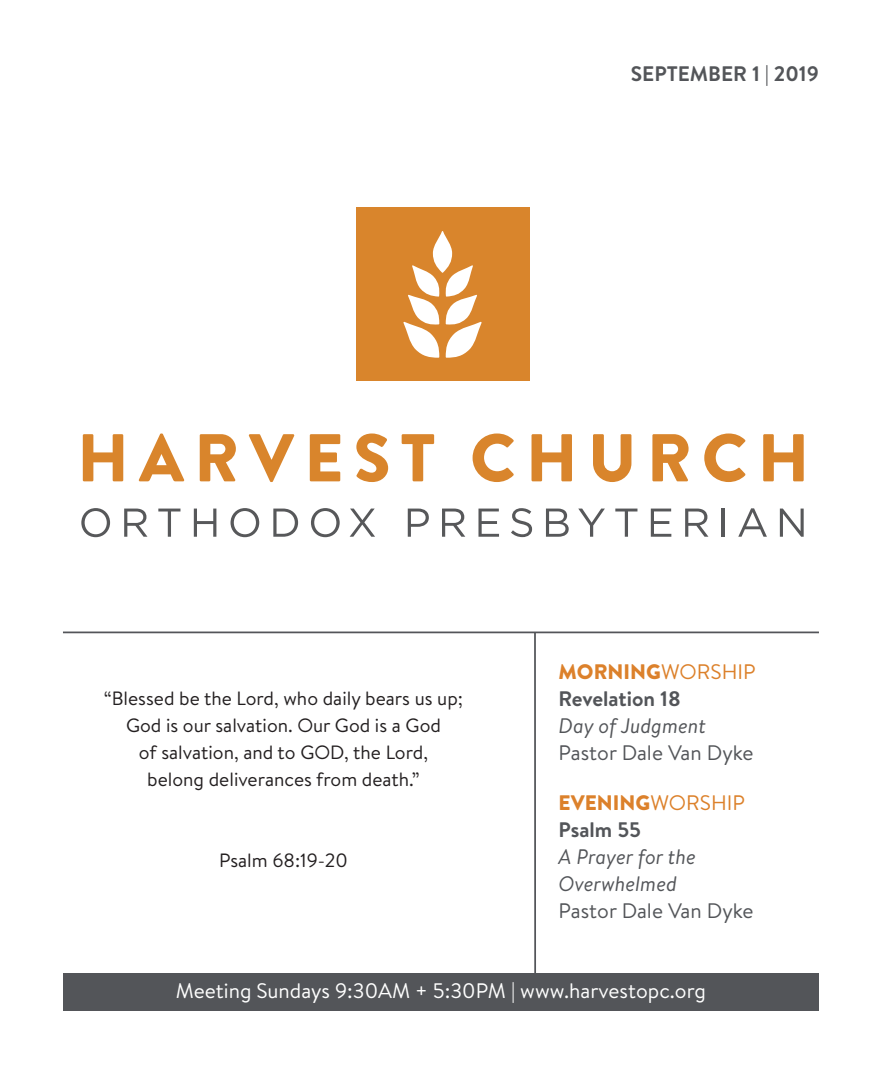
<style>
.page{position:relative;width:882px;height:1071px;background:#fff}
.page>*{position:absolute;margin:0;border:0;box-sizing:border-box;transform-origin:0 0}
.t1{font:21px "Brandon Text";color:#fff}
.t2{font:700 21px/26.9px "Brandon Text";color:#535559}
.t3{font:italic 21px/26.9px "Brandon Text";color:#535559}
.t4{font:21px "Brandon Text";color:#535559}
.t5{font:900 21px/26.9px "Brandon Text";color:#dc812b}
.t6{font:19.25px/26.9px "Brandon Text";color:#231f20;text-align:center}
.s1{font-weight:900;color:#dc812b}
.s2{font-weight:400;color:#dc812b}
.s3{font-weight:400}
.s4{font-weight:700;color:#535559}
</style>
<div class="page">
<hr style="left:534px;top:632px;width:2px;height:377px;background:#535559">
<div style="left:356px;top:208px;width:173px;height:173px;background:#d9852c"></div>
<svg style="left:403px;top:231px;width:79px;height:127px"></svg>
<svg style="left:83px;top:434px;width:40px;height:47px"></svg>
<svg style="left:139px;top:434px;width:45px;height:47px"></svg>
<svg style="left:200px;top:434px;width:36px;height:47px"></svg>
<svg style="left:249px;top:434px;width:46px;height:48px"></svg>
<svg style="left:310px;top:434px;width:30px;height:47px"></svg>
<svg style="left:356px;top:434px;width:32px;height:48px"></svg>
<svg style="left:402px;top:434px;width:32px;height:47px"></svg>
<svg style="left:473px;top:434px;width:41px;height:48px"></svg>
<svg style="left:532px;top:434px;width:40px;height:47px"></svg>
<svg style="left:593px;top:434px;width:38px;height:48px"></svg>
<svg style="left:652px;top:434px;width:37px;height:47px"></svg>
<svg style="left:704px;top:434px;width:42px;height:48px"></svg>
<svg style="left:763px;top:434px;width:41px;height:47px"></svg>
<svg style="left:81px;top:508px;width:29px;height:29px"></svg>
<svg style="left:124px;top:509px;width:23px;height:28px"></svg>
<svg style="left:158px;top:509px;width:22px;height:28px"></svg>
<svg style="left:194px;top:509px;width:22px;height:28px"></svg>
<svg style="left:231px;top:508px;width:28px;height:29px"></svg>
<svg style="left:273px;top:509px;width:25px;height:28px"></svg>
<svg style="left:311px;top:508px;width:29px;height:29px"></svg>
<svg style="left:350px;top:509px;width:25px;height:28px"></svg>
<svg style="left:408px;top:509px;width:21px;height:28px"></svg>
<svg style="left:442px;top:509px;width:23px;height:28px"></svg>
<svg style="left:478px;top:509px;width:21px;height:28px"></svg>
<svg style="left:511px;top:508px;width:21px;height:29px"></svg>
<svg style="left:546px;top:509px;width:23px;height:28px"></svg>
<svg style="left:578px;top:509px;width:27px;height:28px"></svg>
<svg style="left:615px;top:509px;width:22px;height:28px"></svg>
<svg style="left:651px;top:509px;width:20px;height:28px"></svg>
<svg style="left:685px;top:509px;width:23px;height:28px"></svg>
<hr style="left:722px;top:509px;width:3px;height:28px;background:#57585a">
<svg style="left:738px;top:508px;width:29px;height:29px"></svg>
<svg style="left:780px;top:509px;width:24px;height:28px"></svg>
<hr style="left:63px;top:632px;width:756px;height:1px;background:#535559">
<div style="left:63px;top:973px;width:756px;height:38px;background:#535559"></div>
<p class="t2" style="left:631px;top:62px;width:190px">SEPTEMBER 1 | 2019</p>
<p class="t6" style="left:104px;top:687px;width:361px">“Blessed be the Lord, who daily bears us up; God is our salvation. Our God is a God<br>of salvation, and to GOD, the Lord,<br>belong deliverances from death.”</p>
<p class="t6" style="left:219px;top:849px;width:130px">Psalm 68:19-20</p>
<p class="t2" style="left:559px;top:661px;width:198px"><span class="s1">MORNING</span><span class="s2">WORSHIP<br></span>Revelation 18</p>
<p class="t3" style="left:559px;top:715px;width:149px">Day of Judgment</p>
<p class="t4" style="left:559px;top:746px;width:196px">Pastor Dale Van Dyke</p>
<p class="t5" style="left:559px;top:792px;width:188px">EVENING<span class="s3">WORSHIP<br></span><span class="s4">Psalm 55</span></p>
<p class="t3" style="left:559px;top:846px;width:139px">A Prayer for the<br>Overwhelmed</p>
<p class="t4" style="left:559px;top:903px;width:196px">Pastor Dale Van Dyke</p>
<p class="t1" style="left:176px;top:984px;width:532px">Meeting Sundays 9:30AM + 5:30PM | www.harvestopc.org</p>
</div>
